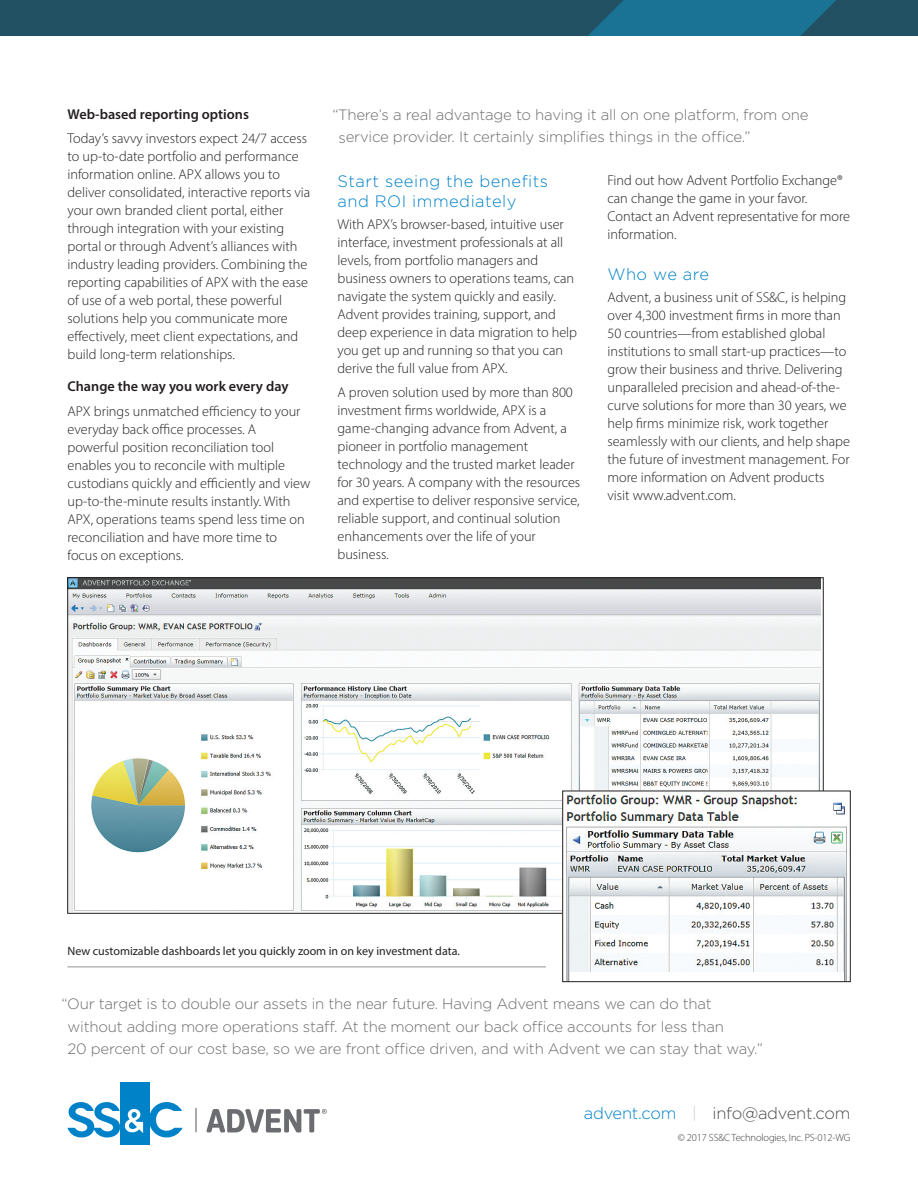
<style>
.page{position:relative;width:918px;height:1188px;background:#fff}
.page>*{position:absolute;margin:0;border:0;box-sizing:border-box;transform-origin:0 0}
.t1{font:300 16.5px/19.5px "Gotham";letter-spacing:.03em;color:#0082c8}
.t2{font:300 16.5px "Gotham";letter-spacing:-.015em;color:#4b4c4d}
.t3{font:300 15px/22.5px "Gotham";letter-spacing:-.015em;color:#6c6d70}
.t4{font:300 14.25px/18px "Myriad Pro";color:#231f20}
.t5{font:600 14.25px "Myriad Pro";color:#231f20}
.t6{font:12px "Myriad Pro";color:#231f20}
.t7{font:300 10.5px "Myriad Pro";letter-spacing:-.015em;color:#3e3e3f}
.s1{color:#0082c8}
.s2{color:#cdced0}
</style>
<div class="page">
<svg style="left:196px;top:1108px;width:1px;height:24px"></svg>
<div style="left:120px;top:1082px;width:29px;height:62px;background:#0082c8"></div>
<svg style="left:149px;top:1102px;width:34px;height:35px"></svg>
<svg style="left:68px;top:1102px;width:75px;height:35px"></svg>
<svg style="left:206px;top:1109px;width:121px;height:24px"></svg>
<div style="left:0;top:0;width:918px;height:36px;background:#225164"></div>
<svg style="left:588px;top:0;width:248px;height:36px;background:#1b6d8d"></svg>
<img style="left:70px;top:580px;width:751px;height:332px">
<hr style="left:68px;top:967px;width:478px;height:1px;background:#939598">
<img style="left:564px;top:793px;width:283px;height:187px">
<div style="left:562px;top:791px;width:288px;height:191px;border:1px solid #231f20"></div>
<p class="t5" style="left:68px;top:109px;width:183px">Web-based reporting options</p>
<p class="t4" style="left:67px;top:131px;width:244px">Today’s savvy investors expect 24/7 access to up-to-date portfolio and performance information online. APX allows you to deliver consolidated, interactive reports via your own branded client portal, either through integration with your existing portal or through Advent’s alliances with industry leading providers. Combining the reporting capabilities of APX with the ease of use of a web portal, these powerful solutions help you communicate more effectively, meet client expectations, and build long-term relationships.</p>
<p class="t5" style="left:67px;top:381px;width:223px">Change the way you work every day</p>
<p class="t4" style="left:67px;top:403px;width:244px">APX brings unmatched efficiency to your everyday back office processes. A powerful position reconciliation tool enables you to reconcile with multiple custodians quickly and efficiently and view up-to-the-minute results instantly. With APX, operations teams spend less time on reconciliation and have more time to focus on exceptions.</p>
<p class="t3" style="left:339px;top:105px;width:472px;text-indent:-6px">“There’s a real advantage to having it all on one platform, from one service provider. It certainly simplifies things in the office.”</p>
<p class="t1" style="left:338px;top:173px;width:212px">Start seeing the benefits and ROI immediately</p>
<p class="t4" style="left:337px;top:216px;width:241px">With APX’s browser-based, intuitive user interface, investment professionals at all levels, from portfolio managers and business owners to operations teams, can navigate the system quickly and easily.<br>Advent provides training, support, and deep experience in data migration to help you get up and running so that you can derive the full value from APX.</p>
<p class="t4" style="left:337px;top:385px;width:244px">A proven solution used by more than 800 investment firms worldwide, APX is a game-changing advance from Advent, a pioneer in portfolio management technology and the trusted market leader for 30 years. A company with the resources and expertise to deliver responsive service, reliable support, and continual solution enhancements over the life of your business.</p>
<p class="t4" style="left:607px;top:172px;width:244px">Find out how Advent Portfolio Exchange® can change the game in your favor.<br>Contact an Advent representative for more information.</p>
<p class="t1" style="left:608px;top:266px;width:103px">Who we are</p>
<p class="t4" style="left:608px;top:289px;width:244px">Advent, a business unit of SS&amp;C, is helping over 4,300 investment firms in more than 50 countries—from established global institutions to small start-up practices—to grow their business and thrive. Delivering unparalleled precision and ahead-of-the&shy;curve solutions for more than 30 years, we help firms minimize risk, work together seamlessly with our clients, and help shape the future of investment management. For more information on Advent products visit www.advent.com.</p>
<p class="t6" style="left:68px;top:947px;width:394px">New customizable dashboards let you quickly zoom in on key investment data.</p>
<p class="t3" style="left:67px;top:994px;width:697px;text-indent:-6px">“Our target is to double our assets in the near future. Having Advent means we can do that without adding more operations staff. At the moment our back office accounts for less than<br>20 percent of our cost base, so we are front office driven, and with Advent we can stay that way.”</p>
<p class="t2" style="left:584px;top:1107px;width:268px"><span class="s1">advent.com</span> <span class="s2">|</span> info@advent.com</p>
<p class="t7" style="left:678px;top:1134px;width:174px">© 2017 SS&amp;C Technologies, Inc. PS-012-WG</p>
</div>
